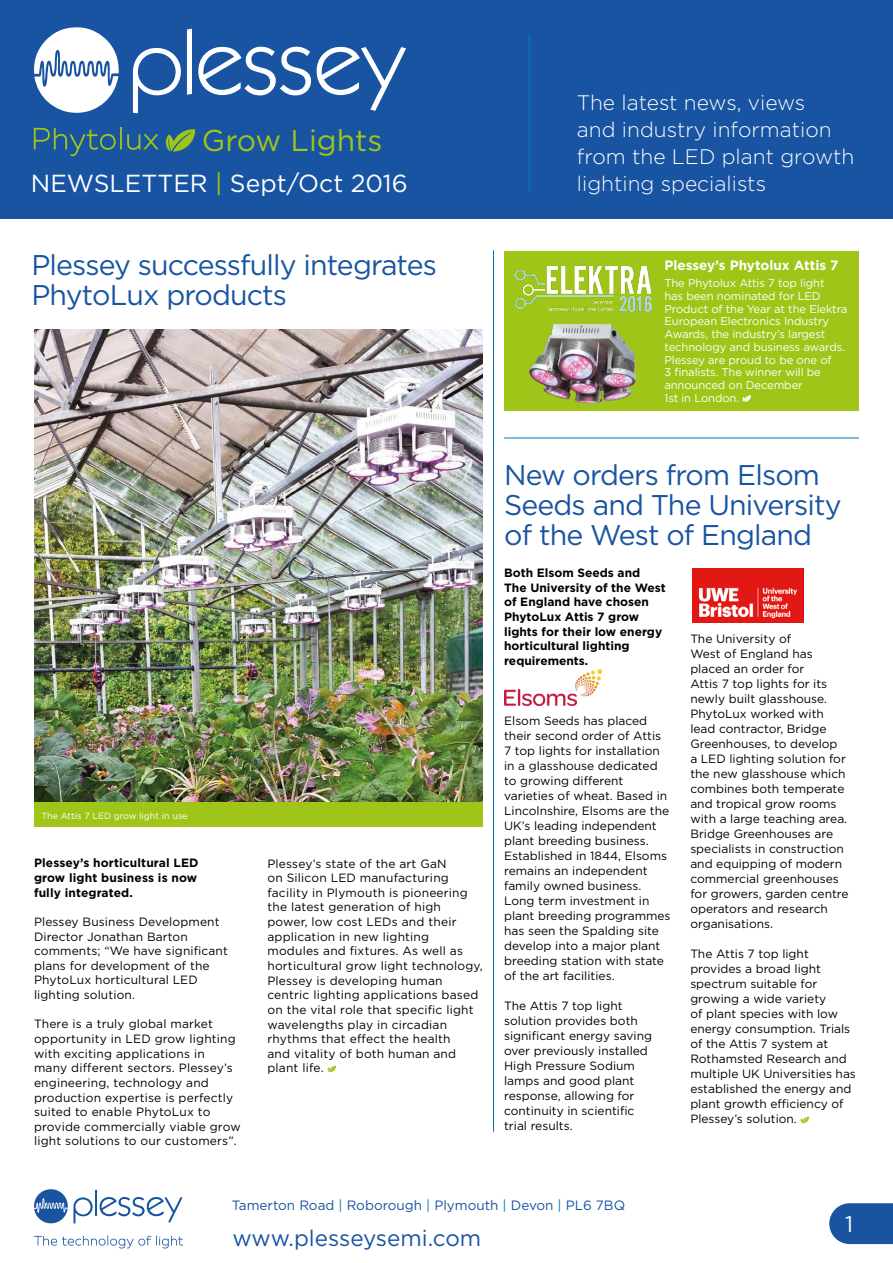
<style>
.page{position:relative;width:893px;height:1263px;background:#fff}
.page>*{position:absolute;margin:0;border:0;box-sizing:border-box;transform-origin:0 0}
.t1{font:30px "Gotham";color:#a0c519}
.t2{font:28.5px/30px "Gotham";letter-spacing:-.03em;color:#1854a1}
.t3{font:24.6px "Gotham";color:#fff}
.t4{font:22.5px "Gotham";color:#1954a1}
.t5{font:22.5px "Gotham";color:#fff}
.t6{font:300 21px/27px "Gotham";color:#fff}
.t7{font:13.5px "Gotham";color:#1954a1}
.t8{font:700 13.5px "Gotham";color:#fff}
.t9{font:12px/15px "Gotham";color:#000}
.t10{font:700 12px/14.7px "Gotham";color:#000;text-align:justify}
.t11{font:11.25px/12.8px "Gotham";letter-spacing:-.01em;color:#fff}
.t12{font:9px "Gotham";color:#fff}
.s1{color:#a0c519}
.s2{color:#0077b8}
</style>
<div class="page">
<svg style="left:829px;top:1203px;width:64px;height:41px;background:#2b61a8"></svg>
<svg style="left:34px;top:1235px;width:149px;height:13px"></svg>
<svg style="left:34px;top:1189px;width:148px;height:34px"></svg>
<div style="left:0;top:0;width:893px;height:218px;background:#1854a1"></div>
<hr style="left:529px;top:34px;width:1px;height:158px;background:#0077b8">
<img style="left:34px;top:329px;width:449px;height:474px">
<div style="left:504px;top:251px;width:354px;height:159px;background:#a0c519"></div>
<hr style="left:493px;top:250px;width:1px;height:882px;background:#0077b8">
<svg style="left:328px;top:1066px;width:8px;height:6px"></svg>
<svg style="left:801px;top:1117px;width:8px;height:6px"></svg>
<div style="left:34px;top:803px;width:449px;height:24px;background:#a0c519"></div>
<img style="left:504px;top:669px;width:97px;height:37px">
<img style="left:692px;top:568px;width:112px;height:55px">
<img style="left:514px;top:266px;width:138px;height:46px">
<img style="left:530px;top:324px;width:106px;height:78px">
<svg style="left:742px;top:395px;width:9px;height:7px"></svg>
<hr style="left:504px;top:438px;width:355px;height:1px;background:#0077b8">
<svg style="left:34px;top:27px;width:372px;height:86px"></svg>
<svg style="left:166px;top:129px;width:29px;height:23px"></svg>
<svg style="left:34px;top:127px;width:125px;height:29px"></svg>
<h1 class="t1" style="left:202px;top:124px;width:182px">Grow Lights</h1>
<h3 class="t3" style="left:31px;top:169px;width:378px">NEWSLETTER <span class="s1">|</span> Sept/Oct 2016</h3>
<h2 class="t2" style="left:31px;top:249px;width:407px">Plessey successfully integrates<br>PhytoLux products</h2>
<h3 class="t6" style="left:577px;top:89px;width:279px">The latest news, views<br>and industry information from the LED plant growth lighting specialists</h3>
<p class="t8" style="left:664px;top:257px;width:176px">Plessey’s Phytolux Attis 7</p>
<p class="t11" style="left:664px;top:277px;width:184px">The Phytolux Attis 7 top light<br>has been nominated for LED<br>Product of the Year at the Elektra<br>European Electronics Industry<br>Awards, the industry’s largest technology and business awards.<br>Plessey are proud to be one of<br>3 finalists. The winner will be announced on December<br>1st in London.</p>
<p class="t12" style="left:41px;top:810px;width:148px">The Attis 7 LED grow light in use</p>
<p class="t10" style="left:34px;top:855px;width:166px">Plessey’s horticultural LED grow light business is now fully integrated.</p>
<p class="t9" style="left:34px;top:914px;width:195px">Plessey Business Development<br>Director Jonathan Barton comments; “We have significant plans for development of the<br>PhytoLux horticultural LED lighting solution.</p>
<p class="t9" style="left:34px;top:1016px;width:208px">There is a truly global market opportunity in LED grow lighting with exciting applications in many different sectors. Plessey’s engineering, technology and production expertise is perfectly suited to enable PhytoLux to provide commercially viable grow light solutions to our customers”.</p>
<p class="t9" style="left:267px;top:856px;width:217px">Plessey’s state of the art GaN<br>on Silicon LED manufacturing facility in Plymouth is pioneering the latest generation of high power, low cost LEDs and their application in new lighting modules and fixtures. As well as horticultural grow light technology,<br>Plessey is developing human centric lighting applications based on the vital role that specific light wavelengths play in circadian rhythms that effect the health<br>and vitality of both human and plant life.</p>
<h2 class="t2" style="left:504px;top:460px;width:339px">New orders from Elsom<br>Seeds and The University of the West of England</h2>
<p class="t10" style="left:504px;top:565px;width:163px;text-align:left">Both Elsom Seeds and<br>The University of the West of England have chosen<br>PhytoLux Attis 7 grow lights for their low energy horticultural lighting requirements.</p>
<p class="t9" style="left:504px;top:713px;width:168px">Elsom Seeds has placed their second order of Attis<br>7 top lights for installation in a glasshouse dedicated to growing different varieties of wheat. Based in<br>Lincolnshire, Elsoms are the<br>UK’s leading independent plant breeding business.<br>Established in 1844, Elsoms remains an independent family owned business.<br>Long term investment in plant breeding programmes has seen the Spalding site develop into a major plant breeding station with state of the art facilities.</p>
<p class="t9" style="left:504px;top:998px;width:149px">The Attis 7 top light solution provides both significant energy saving over previously installed<br>High Pressure Sodium lamps and good plant response, allowing for continuity in scientific trial results.</p>
<p class="t9" style="left:690px;top:631px;width:160px">The University of<br>West of England has placed an order for<br>Attis 7 top lights for its newly built glasshouse.<br>PhytoLux worked with lead contractor, Bridge<br>Greenhouses, to develop<br>a LED lighting solution for the new glasshouse which combines both temperate and tropical grow rooms with a large teaching area.<br>Bridge Greenhouses are specialists in construction and equipping of modern commercial greenhouses for growers, garden centre operators and research organisations.</p>
<p class="t9" style="left:690px;top:946px;width:167px">The Attis 7 top light provides a broad light spectrum suitable for growing a wide variety<br>of plant species with low energy consumption. Trials of the Attis 7 system at<br>Rothamsted Research and multiple UK Universities has established the energy and plant growth efficiency of<br>Plessey’s solution.</p>
<p class="t7" style="left:232px;top:1198px;width:395px">Tamerton Road <span class="s2">|</span> Roborough <span class="s2">|</span> Plymouth <span class="s2">|</span> Devon <span class="s2">|</span> PL6 7BQ</p>
<h3 class="t4" style="left:232px;top:1225px;width:250px">www.plesseysemi.com</h3>
<h3 class="t5" style="left:845px;top:1211px;width:10px">1</h3>
</div>
